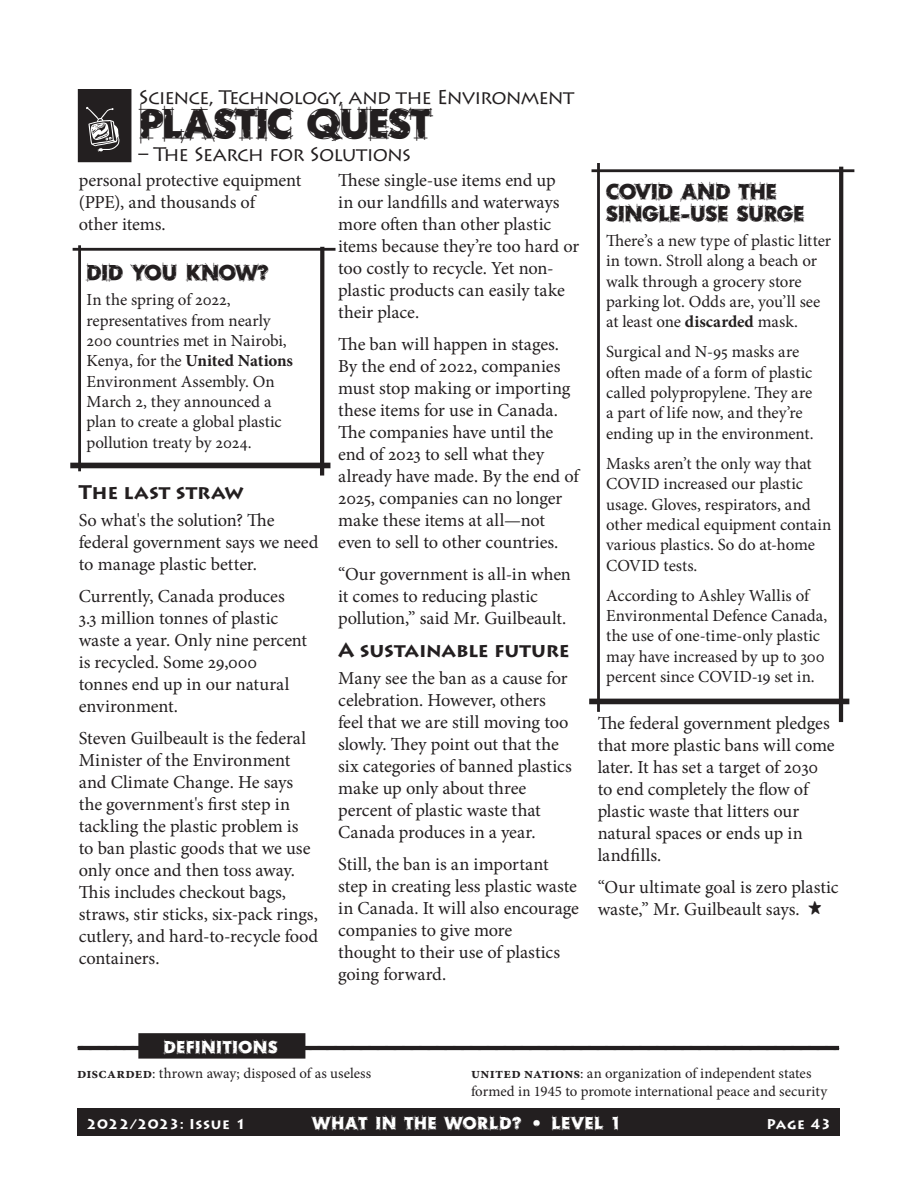
<style>
.page{position:relative;width:918px;height:1188px;background:#fff}
.page>*{position:absolute;margin:0;border:0;box-sizing:border-box;transform-origin:0 0}
.t1{font:40.95px "Rough Draft";letter-spacing:-.015em;color:#231f20}
.t2{font:21.15px/21.1px "Rough Draft";color:#231f20}
.t3{font:19.8px "Lithos Pro";letter-spacing:-.05em;color:#231f20}
.t4{font:700 19.8px "Lithos Pro";letter-spacing:-.01em;color:#231f20}
.t5{font:18.3px/22px "Minion Pro";letter-spacing:-.005em;color:#231f20}
.t6{font:16.95px/20.4px "Minion Pro";color:#231f20}
.t7{font:16.95px "Rough Draft";letter-spacing:.06em;color:#fff}
.t8{font:14.85px/17.7px "Minion Pro";letter-spacing:.005em;color:#231f20}
.t9{font:700 14.1px "Lithos Pro";letter-spacing:.005em;color:#fff}
.s1{font-weight:700}
.s2{font-family:"Tombats One"}
</style>
<div class="page">
<div style="left:78px;top:1108px;width:762px;height:28px;background:#231f20"></div>
<div style="left:78px;top:90px;width:53px;height:72px;background:#231f20"></div>
<div style="left:138px;top:1033px;width:167px;height:26px;background:#231f20"></div>
<svg style="left:77px;top:1044px;width:763px;height:8px"></svg>
<hr style="left:592px;top:169px;width:262px;height:3px;background:#231f20">
<hr style="left:839px;top:167px;width:4px;height:555px;background:#231f20">
<div style="left:589px;top:699px;width:260px;height:5px;background:#231f20"></div>
<hr style="left:597px;top:163px;width:3px;height:549px;background:#231f20">
<svg style="left:86px;top:107px;width:33px;height:44px"></svg>
<hr style="left:73px;top:248px;width:263px;height:3px;background:#231f20">
<svg style="left:320px;top:247px;width:4px;height:229px"></svg>
<div style="left:70px;top:463px;width:260px;height:5px;background:#231f20"></div>
<hr style="left:78px;top:245px;width:3px;height:226px;background:#231f20">
<p class="t3" style="left:139px;top:86px;width:437px">Science, Technology, and the Environment</p>
<h1 class="t1" style="left:139px;top:97px;width:294px">PLASTIC QUEST</h1>
<p class="t3" style="left:139px;top:142px;width:274px">– The Search for Solutions</p>
<p class="t5" style="left:79px;top:171px;width:224px">personal protective equipment (PPE), and thousands of<br>other items.</p>
<p class="t5" style="left:338px;top:171px;width:243px">These single-use items end up<br>in our landfills and waterways more often than other plastic items because they’re too hard or too costly to recycle. Yet non&shy;plastic products can easily take their place.</p>
<p class="t5" style="left:338px;top:335px;width:242px">The ban will happen in stages.<br>By the end of 2022, companies must stop making or importing these items for use in Canada.<br>The companies have until the end of 2023 to sell what they already have made. By the end of<br>2025, companies can no longer make these items at all—not even to sell to other countries.</p>
<p class="t5" style="left:338px;top:565px;width:234px">“Our government is all-in when it comes to reducing plastic pollution,” said Mr. Guilbeault.</p>
<p class="t4" style="left:338px;top:638px;width:233px">A sustainable future</p>
<p class="t5" style="left:338px;top:668px;width:235px">Many see the ban as a cause for celebration. However, others feel that we are still moving too slowly. They point out that the six categories of banned plastics make up only about three percent of plastic waste that<br>Canada produces in a year.</p>
<p class="t5" style="left:338px;top:854px;width:242px">Still, the ban is an important step in creating less plastic waste in Canada. It will also encourage companies to give more<br>thought to their use of plastics going forward.</p>
<p class="t2" style="left:87px;top:262px;width:183px">DID YOU KNOW?</p>
<p class="t6" style="left:87px;top:291px;width:208px">In the spring of 2022, representatives from nearly<br>200 countries met in Nairobi,<br>Kenya, for the <span class="s1">United Nations<br></span>Environment Assembly. On<br>March 2, they announced a plan to create a global plastic pollution treaty by 2024.</p>
<p class="t4" style="left:79px;top:481px;width:166px">The last straw</p>
<p class="t5" style="left:79px;top:511px;width:241px">So what's the solution? The federal government says we need to manage plastic better.</p>
<p class="t5" style="left:79px;top:587px;width:230px">Currently, Canada produces<br>3.3 million tonnes of plastic waste a year. Only nine percent is recycled. Some 29,000 tonnes end up in our natural environment.</p>
<p class="t5" style="left:79px;top:729px;width:241px">Steven Guilbeault is the federal<br>Minister of the Environment and Climate Change. He says the government's first step in tackling the plastic problem is<br>to ban plastic goods that we use only once and then toss away.<br>This includes checkout bags, straws, stir sticks, six-pack rings, cutlery, and hard-to-recycle food containers.</p>
<p class="t2" style="left:606px;top:181px;width:199px">COVID AND THE<br>SINGLE-USE SURGE</p>
<p class="t6" style="left:606px;top:232px;width:227px">There’s a new type of plastic litter in town. Stroll along a beach or walk through a grocery store parking lot. Odds are, you’ll see at least one <span class="s1">discarded</span> mask.</p>
<p class="t6" style="left:606px;top:343px;width:209px">Surgical and N-95 masks are often made of a form of plastic called polypropylene. They are a part of life now, and they’re ending up in the environment.</p>
<p class="t6" style="left:606px;top:455px;width:227px">Masks aren’t the only way that<br>COVID increased our plastic usage. Gloves, respirators, and other medical equipment contain various plastics. So do at-home<br>COVID tests.</p>
<p class="t6" style="left:606px;top:587px;width:223px">According to Ashley Wallis of<br>Environmental Defence Canada, the use of one-time-only plastic may have increased by up to 300 percent since COVID-19 set in.</p>
<p class="t5" style="left:598px;top:714px;width:239px">The federal government pledges that more plastic bans will come later. It has set a target of 2030 to end completely the flow of plastic waste that litters our natural spaces or ends up in landfills.</p>
<p class="t5" style="left:598px;top:878px;width:243px">“Our ultimate goal is zero plastic waste,” Mr. Guilbeault says. <span class="s2">J</span></p>
<p class="t7" style="left:164px;top:1036px;width:116px">DEFINITIONS</p>
<p class="t8" style="left:77px;top:1066px;width:296px"><span class="s1">discarded</span>: thrown away; disposed of as useless</p>
<p class="t8" style="left:471px;top:1066px;width:358px"><span class="s1">United Nations</span>: an organization of independent states formed in 1945 to promote international peace and security</p>
<p class="t9" style="left:86px;top:1116px;width:161px">2022/2023: Issue 1</p>
<p class="t7" style="left:313px;top:1112px;width:309px">WHAT IN THE WORLD? • LEVEL 1</p>
<p class="t9" style="left:767px;top:1116px;width:67px">Page 43</p>
</div>
